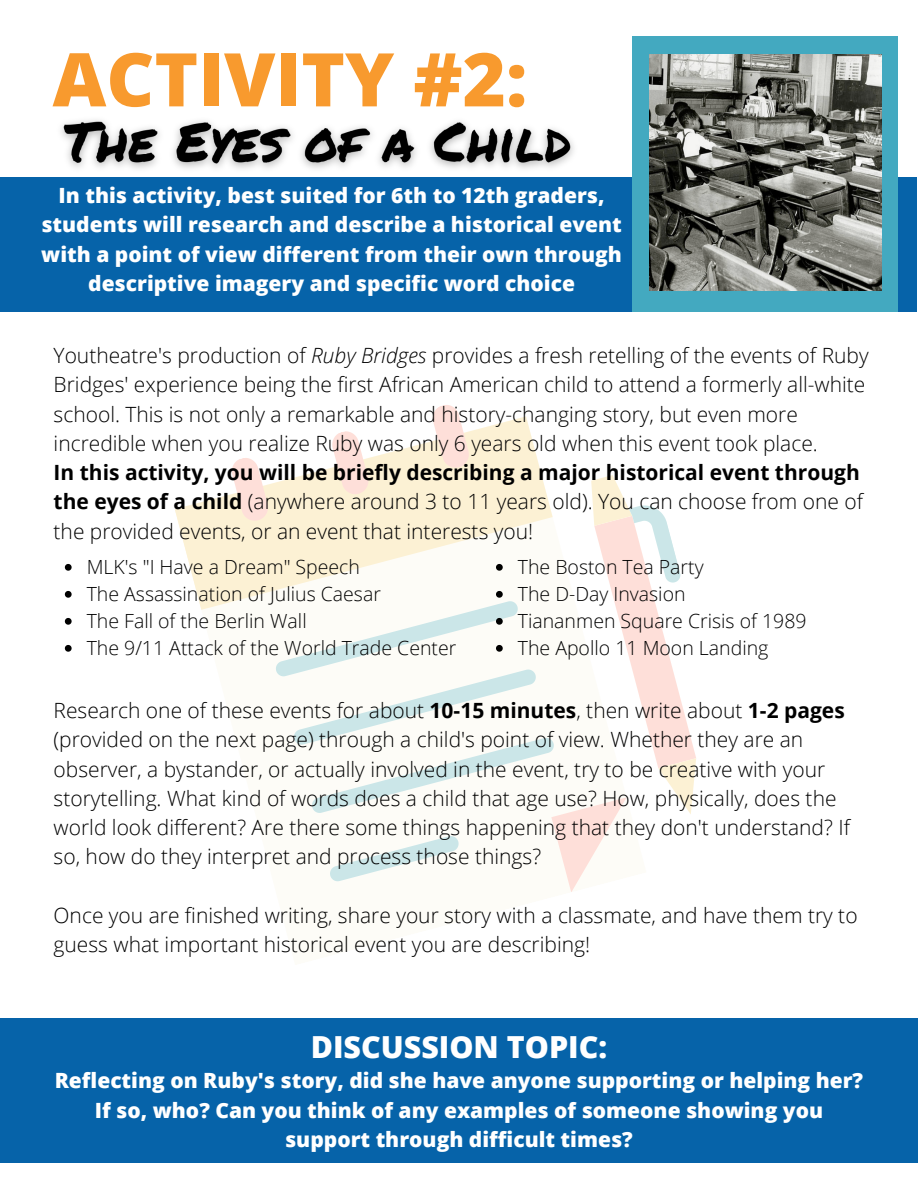
<style>
.page{position:relative;width:918px;height:1188px;background:#fff}
.page>*{position:absolute;margin:0;border:0;box-sizing:border-box;transform-origin:0 0}
.t1{font:800 74.1px "Open Sans";color:#f89a2e}
.t2{font:800 30.45px "Open Sans";color:#fff}
.t3{font:300 21px/29.2px "Open Sans";color:#000}
.t4{font:800 21px/29.2px "Open Sans";color:#fff;text-align:center}
.t5{font:300 19.5px "Open Sans";color:#000}
.s1{font-style:italic}
.s2{font-weight:700}
</style>
<div class="page">
<div style="left:0;top:177px;width:917px;height:135px;background:#0663a9"></div>
<div style="left:0;top:1018px;width:918px;height:145px;background:#0663a9"></div>
<svg style="left:175px;top:495px;width:54px;height:115px;fill:#fcf1d4"></svg>
<div style="left:632px;top:36px;width:265px;height:276px;background:#43a9c0"></div>
<img style="left:649px;top:55px;width:233px;height:236px">
<svg style="left:65px;top:564px;width:7px;height:7px"></svg>
<svg style="left:65px;top:591px;width:7px;height:7px"></svg>
<svg style="left:65px;top:618px;width:7px;height:7px"></svg>
<svg style="left:65px;top:645px;width:7px;height:7px"></svg>
<svg style="left:229px;top:405px;width:467px;height:487px"></svg>
<img style="left:61px;top:120px;width:513px;height:49px">
<p class="t1" style="left:53px;top:27px;width:476px">ACTIVITY #2:</p>
<p class="t4" style="left:41px;top:180px;width:582px">In this activity, best suited for 6th to 12th graders, students will research and describe a historical event with a point of view different from their own through descriptive imagery and specific word choice</p>
<p class="t3" style="left:54px;top:340px;width:817px">Youtheatre's production of <span class="s1">Ruby Bridges</span> provides a fresh retelling of the events of Ruby Bridges' experience being the first African American child to attend a formerly all-white school. This is not only a remarkable and history-changing story, but even more incredible when you realize Ruby was only 6 years old when this event took place.</p>
<p class="t3" style="left:54px;top:457px;width:811px"><span class="s2">In this activity, you will be briefly describing a major historical event through the eyes of a child</span> (anywhere around 3 to 11 years old). You can choose from one of the provided events, or an event that interests you!</p>
<p class="t5" style="left:87px;top:553px;width:275px">MLK's "I Have a Dream" Speech</p>
<p class="t5" style="left:87px;top:580px;width:296px">The Assassination of Julius Caesar</p>
<p class="t5" style="left:87px;top:607px;width:222px">The Fall of the Berlin Wall</p>
<p class="t5" style="left:87px;top:634px;width:371px">The 9/11 Attack of the World Trade Center</p>
<p class="t5" style="left:518px;top:553px;width:187px">The Boston Tea Party</p>
<p class="t5" style="left:518px;top:580px;width:169px">The D-Day Invasion</p>
<p class="t5" style="left:518px;top:607px;width:290px">Tiananmen Square Crisis of 1989</p>
<p class="t5" style="left:518px;top:634px;width:252px">The Apollo 11 Moon Landing</p>
<p class="t3" style="left:54px;top:695px;width:798px">Research one of these events for about <span class="s2">10-15 minutes</span>, then write about <span class="s2">1-2 pages </span>(provided on the next page) through a child's point of view. Whether they are an observer, a bystander, or actually involved in the event, try to be creative with your storytelling. What kind of words does a child that age use? How, physically, does the world look different? Are there some things happening that they don't understand? If so, how do they interpret and process those things?</p>
<p class="t3" style="left:54px;top:900px;width:806px">Once you are finished writing, share your story with a classmate, and have them try to guess what important historical event you are describing!</p>
<p class="t2" style="left:311px;top:1025px;width:298px">DISCUSSION TOPIC:</p>
<p class="t4" style="left:55px;top:1065px;width:810px">Reflecting on Ruby's story, did she have anyone supporting or helping her?<br>If so, who? Can you think of any examples of someone showing you support through difficult times?</p>
</div>
